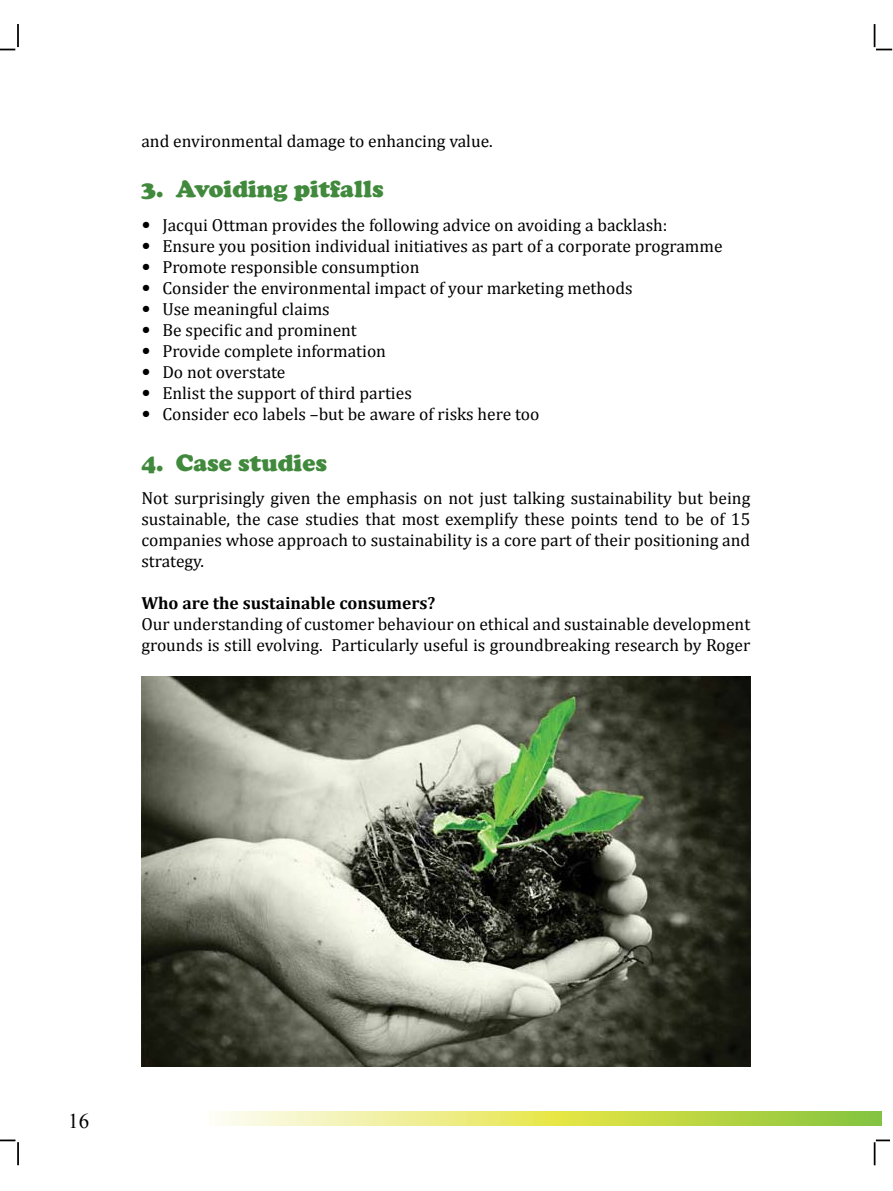
<style>
.page{position:relative;width:893px;height:1191px;background:#fff}
.page>*{position:absolute;margin:0;border:0;box-sizing:border-box;transform-origin:0 0}
.t1{font:900 24.5px "Cooper";color:#41893c}
.t2{font:21px/21px "Cambria";color:#000;text-align:justify}
.t3{font:21px "Times New Roman";color:#000}
.t4{font:17.5px/21px "Cambria";color:#000}
.t5{font:700 17.5px "Cambria";color:#000}
</style>
<div class="page">
<hr style="left:17px;top:24px;width:2px;height:23px;background:#000">
<svg style="left:0;top:49px;width:15px;height:1px"></svg>
<hr style="left:17px;top:1142px;width:2px;height:23px;background:#000">
<svg style="left:0;top:1139px;width:15px;height:2px"></svg>
<svg style="left:874px;top:24px;width:19px;height:26px"></svg>
<svg style="left:874px;top:1139px;width:16px;height:26px"></svg>
<svg style="left:218px;top:1111px;width:664px;height:14px;background:#d3e272"></svg>
<img style="left:141px;top:676px;width:609px;height:390px">
<p class="t4" style="left:141px;top:130px;width:353px">and environmental damage to enhancing value.</p>
<h1 class="t1" style="left:141px;top:175px;width:244px">3. Avoiding pitfalls</h1>
<p class="t4" style="left:162px;top:214px;width:562px">Jacqui Ottman provides the following advice on avoiding a backlash:<br>Ensure you position individual initiatives as part of a corporate programme Promote responsible consumption<br>Consider the environmental impact of your marketing methods<br>Use meaningful claims<br>Be specific and prominent<br>Provide complete information<br>Do not overstate<br>Enlist the support of third parties<br>Consider eco labels –but be aware of risks here too</p>
<h1 class="t1" style="left:141px;top:448px;width:187px">4. Case studies</h1>
<p class="t4" style="left:141px;top:487px;width:610px;text-align:justify">Not surprisingly given the emphasis on not just talking sustainability but being sustainable, the case studies that most exemplify these points tend to be of 15 companies whose approach to sustainability is a core part of their positioning and strategy.</p>
<p class="t5" style="left:141px;top:592px;width:295px">Who are the sustainable consumers?</p>
<p class="t4" style="left:141px;top:613px;width:610px">Our understanding of customer behaviour on ethical and sustainable development grounds is still evolving. Particularly useful is groundbreaking research by Roger</p>
<p class="t2" style="left:141px;top:213px;width:11px">• • • • • • • • • •</p>
<p class="t3" style="left:68px;top:1106px;width:22px">16</p>
</div>
